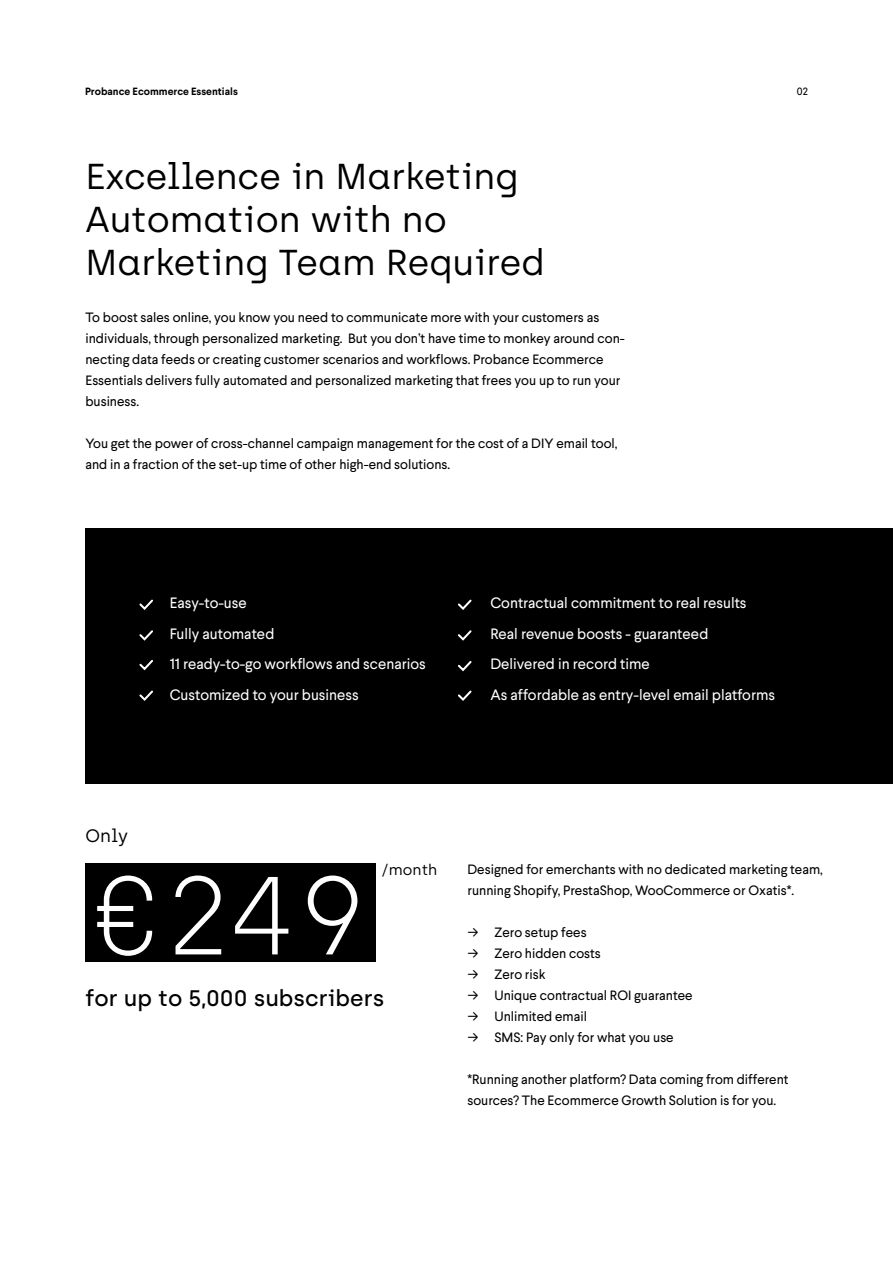
<style>
.page{position:relative;width:893px;height:1263px;background:#fff}
.page>*{position:absolute;margin:0;border:0;box-sizing:border-box;transform-origin:0 0}
.t1{font:100 110.7px "Archia";color:#fff}
.t2{font:36px/43.2px "Archia";color:#000}
.t3{font:500 22.5px "Archia";color:#000}
.t4{font:18px "Archia";color:#000}
.t5{font:15px/30.8px "Larsseit";color:#fff}
.t6{font:15px "Archia";color:#000}
.t7{font:13.5px/21px "Larsseit";color:#000}
.t8{font:700 10.5px "Larsseit";color:#000}
.t9{font:10.5px "Larsseit";color:#000}
.s1{font-family:"Archia"}
</style>
<div class="page">
<div style="left:85px;top:528px;width:808px;height:255px;background:#000"></div>
<svg style="left:139px;top:630px;width:14px;height:11px"></svg>
<svg style="left:458px;top:630px;width:14px;height:11px"></svg>
<svg style="left:139px;top:599px;width:14px;height:11px"></svg>
<svg style="left:458px;top:599px;width:14px;height:11px"></svg>
<svg style="left:139px;top:660px;width:14px;height:11px"></svg>
<svg style="left:458px;top:661px;width:14px;height:11px"></svg>
<svg style="left:458px;top:690px;width:14px;height:11px"></svg>
<svg style="left:139px;top:690px;width:14px;height:11px"></svg>
<div style="left:85px;top:863px;width:291px;height:99px;background:#000"></div>
<p class="t8" style="left:85px;top:84px;width:154px">Probance Ecommerce Essentials</p>
<p class="t9" style="left:797px;top:85px;width:12px">02</p>
<h2 class="t2" style="left:85px;top:154px;width:461px">Excellence in Marketing<br>Automation with no<br>Marketing Team Required</h2>
<p class="t7" style="left:85px;top:307px;width:541px">To boost sales online, you know you need to communicate more with your customers as individuals, through personalized marketing. But you don’t have time to monkey around con&shy;necting data feeds or creating customer scenarios and workflows. Probance Ecommerce Essentials delivers fully automated and personalized marketing that frees you up to run your business.</p>
<p class="t7" style="left:85px;top:433px;width:534px">You get the power of cross-channel campaign management for the cost of a DIY email tool, and in a fraction of the set-up time of other high-end solutions.</p>
<p class="t5" style="left:170px;top:587px;width:258px">Easy-to-use<br>Fully automated<br>11 ready-to-go workflows and scenarios<br>Customized to your business</p>
<p class="t5" style="left:490px;top:587px;width:286px">Contractual commitment to real results Real revenue boosts - guaranteed Delivered in record time<br>As affordable as entry-level email platforms</p>
<h3 class="t4" style="left:85px;top:825px;width:44px">Only</h3>
<p class="t6" style="left:382px;top:861px;width:57px">/month</p>
<h1 class="t1" style="left:93px;top:850px;width:276px">€249</h1>
<h3 class="t3" style="left:85px;top:985px;width:300px">for up to 5,000 subscribers</h3>
<p class="t7" style="left:467px;top:859px;width:357px">Designed for emerchants with no dedicated marketing team, running Shopify, PrestaShop, WooCommerce or Oxatis*.</p>
<p class="t7" style="left:467px;top:922px;width:121px"><span class="s1">→</span> Zero setup fees</p>
<p class="t7" style="left:467px;top:943px;width:135px"><span class="s1">→</span> Zero hidden costs</p>
<p class="t7" style="left:467px;top:964px;width:80px"><span class="s1">→</span> Zero risk</p>
<p class="t7" style="left:467px;top:985px;width:227px"><span class="s1">→</span> Unique contractual ROI guarantee</p>
<p class="t7" style="left:467px;top:1006px;width:121px"><span class="s1">→</span> Unlimited email</p>
<p class="t7" style="left:467px;top:1027px;width:208px"><span class="s1">→</span> SMS: Pay only for what you use</p>
<p class="t7" style="left:467px;top:1069px;width:323px">*Running another platform? Data coming from different sources? The Ecommerce Growth Solution is for you.</p>
</div>
